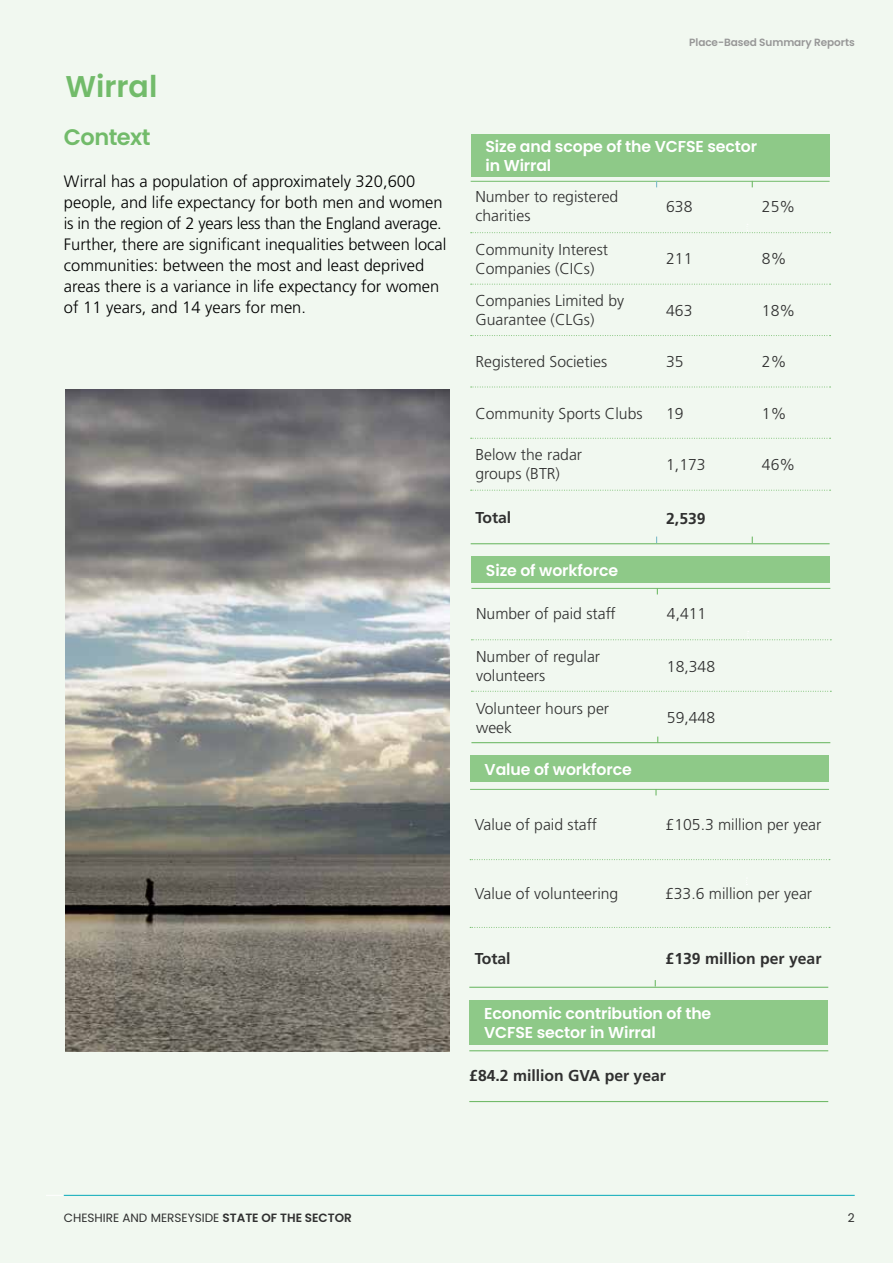
<style>
.page{position:relative;width:893px;height:1263px;background:#f1f8f0}
.page>*{position:absolute;margin:0;border:0;box-sizing:border-box;transform-origin:0 0}
.t1{font:600 30px "Poppins";color:#72bb6a}
.t2{font:600 22.5px "Poppins";letter-spacing:-.025em;color:#72bb6a}
.t3{font:300 16.5px/21px "Frutiger LT Std";color:#000}
.t4{font:300 15.75px/18.9px "Frutiger LT Std";color:#303030}
.t5{font:600 15.75px/18.9px "Poppins";letter-spacing:-.01em;color:#fff}
.t6{font:700 15.75px "Frutiger LT Std";color:#303030}
.t7{font:12px "Poppins";color:#303030}
.t8{font:600 10.5px "Poppins";letter-spacing:-.01em;color:#979797}
.s1{font-weight:600}
</style>
<div class="page">
<div style="left:470px;top:755px;width:359px;height:27px;background:#8ec988"></div>
<hr style="left:470px;top:789px;width:359px;height:1px;background:#72bb6a">
<svg style="left:470px;top:859px;width:360px;height:1px"></svg>
<svg style="left:470px;top:927px;width:360px;height:1px"></svg>
<hr style="left:469px;top:987px;width:359px;height:1px;background:#72bb6a">
<div style="left:471px;top:556px;width:359px;height:27px;background:#8ec988"></div>
<hr style="left:471px;top:588px;width:359px;height:1px;background:#72bb6a">
<svg style="left:471px;top:691px;width:360px;height:1px"></svg>
<hr style="left:471px;top:742px;width:359px;height:1px;background:#72bb6a">
<svg style="left:471px;top:631px;width:360px;height:9px"></svg>
<div style="left:471px;top:134px;width:359px;height:43px;background:#8ec988"></div>
<hr style="left:471px;top:181px;width:359px;height:1px;background:#72bb6a">
<svg style="left:471px;top:284px;width:360px;height:1px"></svg>
<svg style="left:471px;top:335px;width:360px;height:1px"></svg>
<svg style="left:471px;top:387px;width:360px;height:1px"></svg>
<svg style="left:471px;top:438px;width:360px;height:1px"></svg>
<svg style="left:471px;top:490px;width:360px;height:1px"></svg>
<hr style="left:471px;top:543px;width:359px;height:1px;background:#72bb6a">
<svg style="left:471px;top:224px;width:360px;height:9px"></svg>
<hr style="left:469px;top:1050px;width:359px;height:1px;background:#72bb6a">
<hr style="left:469px;top:1101px;width:359px;height:1px;background:#72bb6a">
<div style="left:469px;top:1000px;width:359px;height:44px;background:#8ec988"></div>
<img style="left:65px;top:390px;width:385px;height:661px">
<hr style="left:46px;top:1195px;width:809px;height:1px;background:#fff">
<hr style="left:64px;top:1195px;width:791px;height:1px;background:#00a7b5">
<h1 class="t1" style="left:65px;top:69px;width:93px">Wirral</h1>
<h2 class="t2" style="left:64px;top:124px;width:88px">Context</h2>
<p class="t3" style="left:64px;top:171px;width:384px">Wirral has a population of approximately 320,600 people, and life expectancy for both men and women is in the region of 2 years less than the England average.<br>Further, there are significant inequalities between local communities: between the most and least deprived areas there is a variance in life expectancy for women of 11 years, and 14 years for men.</p>
<p class="t8" style="left:689px;top:36px;width:167px">Place-Based Summary Reports</p>
<p class="t5" style="left:485px;top:137px;width:273px">Size and scope of the VCFSE sector in Wirral</p>
<p class="t4" style="left:475px;top:188px;width:144px">Number to registered charities</p>
<p class="t4" style="left:475px;top:240px;width:134px">Community Interest<br>Companies (CICs)</p>
<p class="t4" style="left:475px;top:292px;width:150px">Companies Limited by<br>Guarantee (CLGs)</p>
<p class="t4" style="left:475px;top:353px;width:133px">Registered Societies</p>
<p class="t4" style="left:475px;top:404px;width:169px">Community Sports Clubs</p>
<p class="t4" style="left:475px;top:445px;width:108px">Below the radar groups (BTR)</p>
<p class="t6" style="left:475px;top:508px;width:37px">Total</p>
<p class="t4" style="left:762px;top:197px;width:35px">25%</p>
<p class="t4" style="left:666px;top:197px;width:28px">638</p>
<p class="t4" style="left:762px;top:250px;width:26px">8%</p>
<p class="t4" style="left:762px;top:301px;width:35px">18%</p>
<p class="t4" style="left:762px;top:353px;width:26px">2%</p>
<p class="t4" style="left:762px;top:404px;width:26px">1%</p>
<p class="t4" style="left:762px;top:455px;width:35px">46%</p>
<p class="t4" style="left:666px;top:250px;width:28px">211</p>
<p class="t4" style="left:666px;top:301px;width:28px">463</p>
<p class="t4" style="left:666px;top:353px;width:19px">35</p>
<p class="t4" style="left:666px;top:404px;width:19px">19</p>
<p class="t4" style="left:666px;top:455px;width:41px">1,173</p>
<p class="t6" style="left:666px;top:509px;width:41px">2,539</p>
<p class="t5" style="left:486px;top:561px;width:134px">Size of workforce</p>
<p class="t4" style="left:476px;top:604px;width:141px">Number of paid staff</p>
<p class="t4" style="left:476px;top:648px;width:125px">Number of regular volunteers</p>
<p class="t4" style="left:476px;top:699px;width:135px">Volunteer hours per week</p>
<p class="t5" style="left:485px;top:760px;width:149px">Value of workforce</p>
<p class="t4" style="left:475px;top:816px;width:124px">Value of paid staff</p>
<p class="t4" style="left:475px;top:885px;width:145px">Value of volunteering</p>
<p class="t6" style="left:475px;top:949px;width:37px">Total</p>
<p class="t4" style="left:667px;top:604px;width:41px">4,411</p>
<p class="t4" style="left:667px;top:657px;width:50px">18,348</p>
<p class="t4" style="left:667px;top:709px;width:50px">59,448</p>
<p class="t4" style="left:666px;top:816px;width:157px">£105.3 million per year</p>
<p class="t4" style="left:665px;top:885px;width:149px">£33.6 million per year</p>
<p class="t6" style="left:666px;top:949px;width:157px">£139 million per year</p>
<p class="t5" style="left:484px;top:1004px;width:229px">Economic contribution of the<br>VCFSE sector in Wirral</p>
<p class="t6" style="left:469px;top:1066px;width:198px">£84.2 million GVA per year</p>
<p class="t7" style="left:64px;top:1210px;width:290px">CHESHIRE AND MERSEYSIDE <span class="s1">STATE OF THE SECTOR</span></p>
<p class="t7" style="left:848px;top:1210px;width:8px">2</p>
</div>
